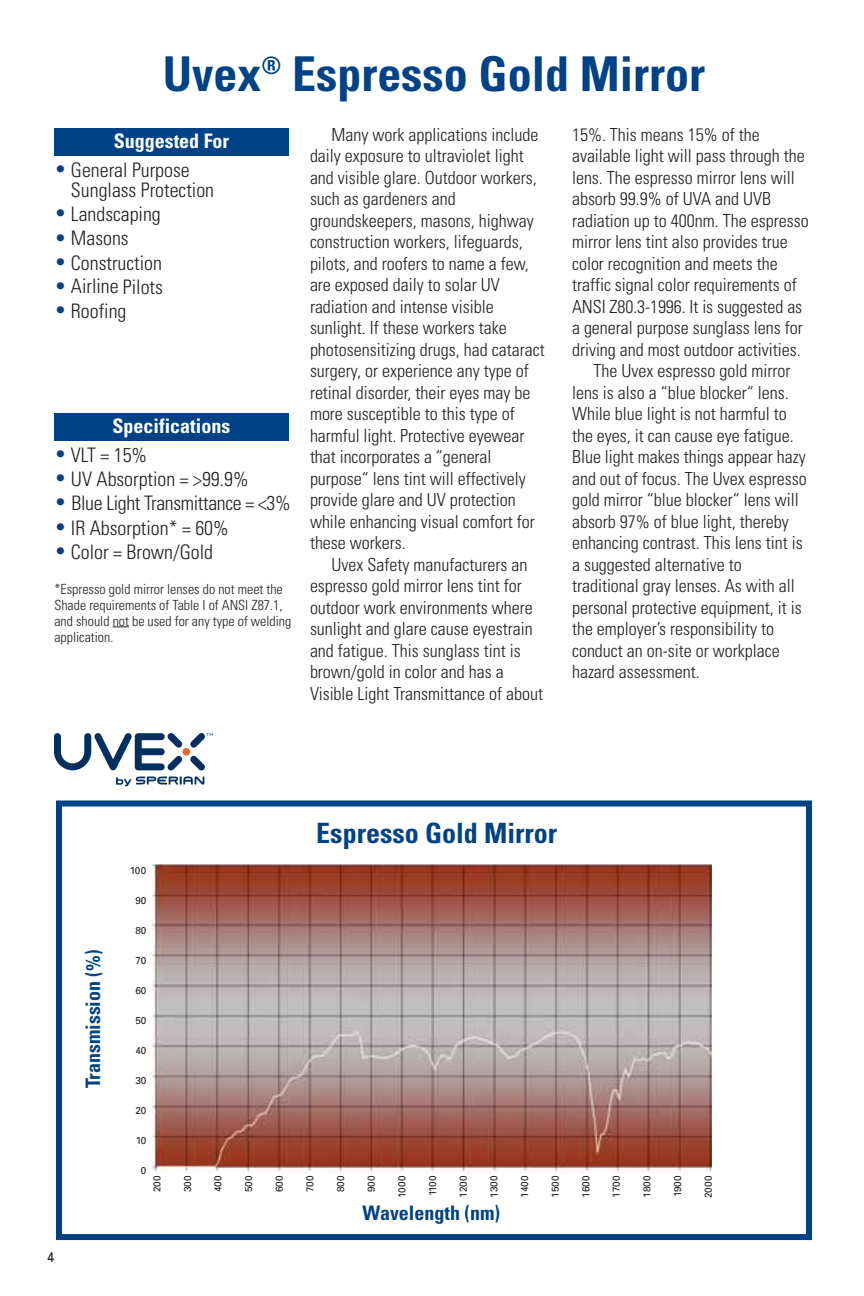
<style>
.page{position:relative;width:864px;height:1296px;background:#fff}
.page>*{position:absolute;margin:0;border:0;box-sizing:border-box;transform-origin:0 0}
.t1{font:700 condensed 48px "Univers";color:#004286}
.t2{font:700 condensed 28px "Univers";color:#004286}
.t3{font:300 condensed 20px/20px "Univers";color:#231f20}
.t4{font:700 condensed 20px "Univers";color:#004286}
.t5{font:300 condensed 20px "Univers";letter-spacing:-.02em;color:#231f20}
.t6{font:700 condensed 20px "Univers";color:#fff}
.t7{font:300 condensed 18px/21.4px "Univers";color:#231f20}
.t8{font:300 condensed 14px/16px "Univers";color:#231f20}
.t9{font:14px "Univers";color:#231f20}
.t10{font:10px "Univers";color:#231f20}
.s1{color:#004286}
</style>
<div class="page">
<div style="left:56px;top:801px;width:756px;height:439px;border:6px solid #004286"></div>
<img style="left:152px;top:864px;width:560px;height:310px">
<div style="left:54px;top:128px;width:235px;height:28px;background:#004286"></div>
<div style="left:54px;top:413px;width:235px;height:28px;background:#004286"></div>
<svg style="left:113px;top:626px;width:16px;height:1px"></svg>
<svg style="left:54px;top:733px;width:159px;height:53px"></svg>
<h1 class="t1" style="left:163px;top:56px;width:544px">Uvex<sup>®</sup> Espresso Gold Mirror</h1>
<p class="t7" style="left:310px;top:126px;width:236px;text-indent:22px">Many work applications include daily exposure to ultraviolet light and visible glare. Outdoor workers, such as gardeners and groundskeepers, masons, highway construction workers, lifeguards, pilots, and roofers to name a few, are exposed daily to solar UV radiation and intense visible sunlight. If these workers take photosensitizing drugs, had cataract surgery, or experience any type of retinal disorder, their eyes may be more susceptible to this type of harmful light. Protective eyewear that incorporates a “general purpose“ lens tint will effectively provide glare and UV protection while enhancing visual comfort for these workers.</p>
<p class="t7" style="left:310px;top:556px;width:235px;text-indent:22px">Uvex Safety manufacturers an espresso gold mirror lens tint for outdoor work environments where sunlight and glare cause eyestrain and fatigue. This sunglass tint is brown/gold in color and has a Visible Light Transmittance of about</p>
<p class="t7" style="left:572px;top:126px;width:189px">15%. This means 15% of the</p>
<p class="t7" style="left:572px;top:147px;width:234px">available light will pass through the</p>
<p class="t7" style="left:572px;top:169px;width:224px">lens. The espresso mirror lens will</p>
<p class="t7" style="left:572px;top:190px;width:201px">absorb 99.9% of UVA and UVB</p>
<p class="t7" style="left:572px;top:212px;width:238px">radiation up to 400nm. The espresso</p>
<p class="t7" style="left:572px;top:233px;width:217px">mirror lens tint also provides true</p>
<p class="t7" style="left:572px;top:255px;width:207px">color recognition and meets the</p>
<p class="t7" style="left:572px;top:276px;width:226px">traffic signal color requirements of</p>
<p class="t7" style="left:572px;top:298px;width:232px">ANSI Z80.3-1996. It is suggested as</p>
<p class="t7" style="left:572px;top:319px;width:232px">a general purpose sunglass lens for</p>
<p class="t7" style="left:572px;top:341px;width:230px">driving and most outdoor activities.</p>
<p class="t7" style="left:594px;top:362px;width:198px">The Uvex espresso gold mirror</p>
<p class="t7" style="left:572px;top:384px;width:218px">lens is also a “blue blocker“ lens.</p>
<p class="t7" style="left:572px;top:405px;width:216px">While blue light is not harmful to</p>
<p class="t7" style="left:572px;top:427px;width:223px">the eyes, it can cause eye fatigue.</p>
<p class="t7" style="left:572px;top:448px;width:235px">Blue light makes things appear hazy</p>
<p class="t7" style="left:572px;top:470px;width:236px">and out of focus. The Uvex espresso</p>
<p class="t7" style="left:572px;top:491px;width:228px">gold mirror “blue blocker“ lens will</p>
<p class="t7" style="left:572px;top:513px;width:218px">absorb 97% of blue light, thereby</p>
<p class="t7" style="left:572px;top:534px;width:232px">enhancing contrast. This lens tint is</p>
<p class="t7" style="left:572px;top:556px;width:171px">a suggested alternative to</p>
<p class="t7" style="left:572px;top:577px;width:224px">traditional gray lenses. As with all</p>
<p class="t7" style="left:572px;top:599px;width:231px">personal protective equipment, it is</p>
<p class="t7" style="left:572px;top:620px;width:204px">the employer’s responsibility to</p>
<p class="t7" style="left:572px;top:642px;width:209px">conduct an on-site or workplace</p>
<p class="t7" style="left:572px;top:663px;width:129px">hazard assessment.</p>
<p class="t6" style="left:114px;top:134px;width:117px">Suggested For</p>
<p class="t3" style="left:71px;top:162px;width:145px;text-indent:-16px"><span class="s1">•</span> General Purpose<br>Sunglass Protection</p>
<p class="t3" style="left:54px;top:206px;width:108px"><span class="s1">•</span> Landscaping</p>
<p class="t3" style="left:54px;top:230px;width:76px"><span class="s1">•</span> Masons</p>
<p class="t3" style="left:54px;top:255px;width:109px"><span class="s1">•</span> Construction</p>
<p class="t3" style="left:54px;top:278px;width:110px"><span class="s1">•</span> Airline Pilots</p>
<p class="t3" style="left:54px;top:303px;width:74px"><span class="s1">•</span> Roofing</p>
<p class="t6" style="left:113px;top:419px;width:119px">Specifications</p>
<p class="t3" style="left:54px;top:447px;width:94px"><span class="s1">•</span> VLT = 15%</p>
<p class="t3" style="left:54px;top:471px;width:196px"><span class="s1">•</span> UV Absorption = &gt;99.9%</p>
<p class="t5" style="left:54px;top:496px;width:238px"><span class="s1">•</span> Blue Light Transmittance = &lt;3%</p>
<p class="t3" style="left:54px;top:520px;width:176px"><span class="s1">•</span> IR Absorption* = 60%</p>
<p class="t3" style="left:54px;top:544px;width:160px"><span class="s1">•</span> Color = Brown/Gold</p>
<p class="t8" style="left:54px;top:582px;width:238px">*Espresso gold mirror lenses do not meet the Shade requirements of Table I of ANSI Z87.1, and should not be used for any type of welding application.</p>
<p class="t9" style="left:47px;top:1252px;width:9px">4</p>
<p class="t4" style="left:86px;top:1088px;width:140px;rotate:-90deg">Transmission (%)</p>
<p class="t10" style="left:130px;top:866px;width:18px">100</p>
<p class="t10" style="left:135px;top:896px;width:13px">90</p>
<p class="t10" style="left:135px;top:926px;width:13px">80</p>
<p class="t10" style="left:135px;top:956px;width:13px">70</p>
<p class="t10" style="left:135px;top:986px;width:13px">60</p>
<p class="t10" style="left:135px;top:1016px;width:13px">50</p>
<p class="t10" style="left:135px;top:1046px;width:13px">40</p>
<p class="t10" style="left:135px;top:1076px;width:13px">30</p>
<p class="t10" style="left:135px;top:1106px;width:13px">20</p>
<p class="t10" style="left:136px;top:1136px;width:12px">10</p>
<p class="t10" style="left:141px;top:1166px;width:7px">0</p>
<h2 class="t2" style="left:316px;top:823px;width:242px">Espresso Gold Mirror</h2>
<p class="t10" style="left:153px;top:1192px;width:19px;rotate:-90deg">200</p>
<p class="t10" style="left:184px;top:1192px;width:19px;rotate:-90deg">300</p>
<p class="t10" style="left:214px;top:1192px;width:19px;rotate:-90deg">400</p>
<p class="t10" style="left:245px;top:1192px;width:19px;rotate:-90deg">500</p>
<p class="t10" style="left:276px;top:1192px;width:19px;rotate:-90deg">600</p>
<p class="t10" style="left:306px;top:1192px;width:19px;rotate:-90deg">700</p>
<p class="t10" style="left:337px;top:1192px;width:19px;rotate:-90deg">800</p>
<p class="t10" style="left:368px;top:1192px;width:19px;rotate:-90deg">900</p>
<p class="t10" style="left:398px;top:1198px;width:24px;rotate:-90deg">1000</p>
<p class="t10" style="left:429px;top:1196px;width:22px;rotate:-90deg">1100</p>
<p class="t10" style="left:460px;top:1198px;width:24px;rotate:-90deg">1200</p>
<p class="t10" style="left:490px;top:1198px;width:24px;rotate:-90deg">1300</p>
<p class="t10" style="left:521px;top:1198px;width:24px;rotate:-90deg">1400</p>
<p class="t10" style="left:551px;top:1198px;width:24px;rotate:-90deg">1500</p>
<p class="t10" style="left:582px;top:1198px;width:24px;rotate:-90deg">1600</p>
<p class="t10" style="left:613px;top:1198px;width:24px;rotate:-90deg">1700</p>
<p class="t10" style="left:643px;top:1198px;width:24px;rotate:-90deg">1800</p>
<p class="t10" style="left:674px;top:1197px;width:24px;rotate:-90deg">1900</p>
<p class="t10" style="left:705px;top:1198px;width:25px;rotate:-90deg">2000</p>
<p class="t4" style="left:363px;top:1205px;width:139px">Wavelength (nm)</p>
</div>
